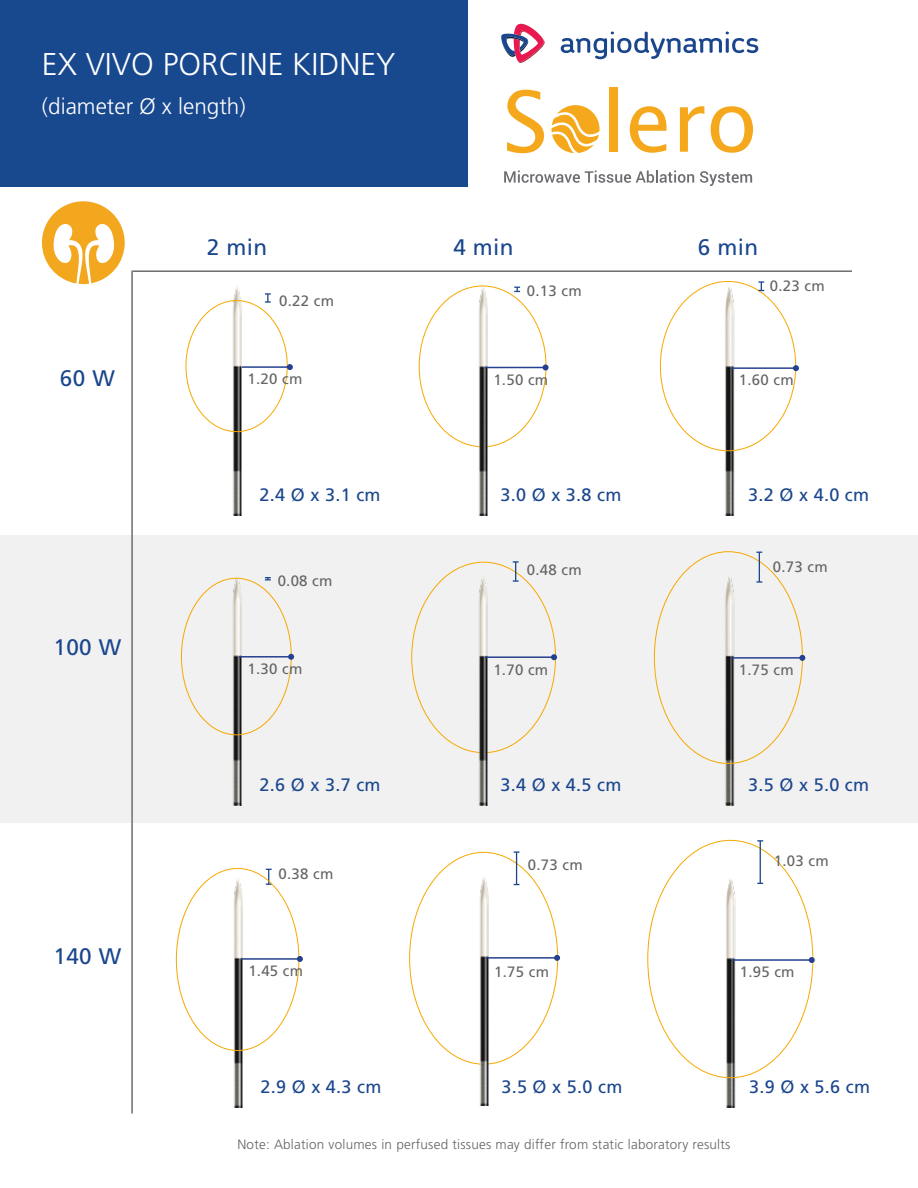
<style>
.page{position:relative;width:918px;height:1188px;background:#fff}
.page>*{position:absolute;margin:0;border:0;box-sizing:border-box;transform-origin:0 0}
.t1{font:300 31.5px "Frutiger LT Std";color:#fff}
.t2{font:22.5px "Frutiger LT Std";letter-spacing:.015em;color:#1a468d}
.t3{font:300 22.5px "Frutiger LT Std";color:#fff}
.t4{font:18px "Frutiger LT Std";letter-spacing:.015em;color:#1a468d}
.t5{font:15px "Frutiger LT Std";letter-spacing:.015em;color:#636563}
.t6{font:300 13.5px "Frutiger LT Std";letter-spacing:.015em;color:#636563}
</style>
<div class="page">
<div style="left:0;top:535px;width:918px;height:288px;background:#f1f1f2"></div>
<svg style="left:266px;top:869px;width:6px;height:5px"></svg>
<img style="left:185px;top:286px;width:103px;height:229px">
<img style="left:181px;top:576px;width:111px;height:229px">
<img style="left:175px;top:874px;width:119px;height:233px">
<img style="left:701px;top:281px;width:48px;height:234px">
<img style="left:701px;top:551px;width:48px;height:254px">
<img style="left:702px;top:879px;width:48px;height:228px">
<img style="left:418px;top:285px;width:122px;height:230px">
<img style="left:411px;top:561px;width:129px;height:244px">
<img style="left:412px;top:851px;width:129px;height:255px">
<svg style="left:758px;top:281px;width:6px;height:10px"></svg>
<hr style="left:759px;top:552px;width:1px;height:30px;background:#1a468d">
<hr style="left:760px;top:841px;width:1px;height:42px;background:#1a468d">
<svg style="left:514px;top:287px;width:6px;height:5px"></svg>
<svg style="left:513px;top:561px;width:6px;height:21px"></svg>
<hr style="left:516px;top:852px;width:1px;height:33px;background:#1a468d">
<svg style="left:42px;top:201px;width:83px;height:83px"></svg>
<div style="left:0;top:0;width:468px;height:186px;background:#18488e"></div>
<hr style="left:485px;top:367px;width:61px;height:1px;background:#25408f">
<svg style="left:543px;top:364px;width:6px;height:6px"></svg>
<hr style="left:485px;top:656px;width:69px;height:2px;background:#25408f">
<svg style="left:551px;top:654px;width:6px;height:6px"></svg>
<hr style="left:486px;top:957px;width:71px;height:2px;background:#25408f">
<svg style="left:554px;top:955px;width:6px;height:6px"></svg>
<hr style="left:133px;top:270px;width:719px;height:2px;background:#6d6e71">
<hr style="left:242px;top:366px;width:48px;height:2px;background:#25408f">
<svg style="left:287px;top:364px;width:6px;height:6px"></svg>
<hr style="left:239px;top:656px;width:52px;height:2px;background:#25408f">
<svg style="left:288px;top:654px;width:6px;height:6px"></svg>
<hr style="left:241px;top:958px;width:59px;height:2px;background:#25408f">
<svg style="left:297px;top:956px;width:6px;height:6px"></svg>
<hr style="left:131px;top:270px;width:2px;height:844px;background:#6d6e71">
<hr style="left:731px;top:367px;width:65px;height:2px;background:#25408f">
<svg style="left:793px;top:365px;width:6px;height:6px"></svg>
<hr style="left:731px;top:657px;width:71px;height:2px;background:#25408f">
<svg style="left:799px;top:655px;width:6px;height:6px"></svg>
<hr style="left:732px;top:959px;width:80px;height:2px;background:#25408f">
<svg style="left:809px;top:957px;width:6px;height:6px"></svg>
<svg style="left:507px;top:90px;width:37px;height:63px"></svg>
<div style="left:609px;top:87px;width:8px;height:65px;background:#f5a81c"></div>
<svg style="left:630px;top:106px;width:37px;height:47px"></svg>
<svg style="left:680px;top:106px;width:24px;height:46px"></svg>
<svg style="left:711px;top:106px;width:42px;height:47px"></svg>
<svg style="left:504px;top:171px;width:190px;height:12px"></svg>
<svg style="left:700px;top:171px;width:52px;height:15px"></svg>
<svg style="left:551px;top:105px;width:49px;height:48px"></svg>
<svg style="left:501px;top:24px;width:44px;height:39px"></svg>
<svg style="left:561px;top:32px;width:197px;height:27px"></svg>
<h1 class="t1" style="left:42px;top:46px;width:355px">EX VIVO PORCINE KIDNEY</h1>
<h2 class="t3" style="left:42px;top:93px;width:205px">(diameter Ø x length)</h2>
<h2 class="t2" style="left:60px;top:365px;width:56px">60 W</h2>
<h2 class="t2" style="left:53px;top:634px;width:69px">100 W</h2>
<h2 class="t2" style="left:53px;top:943px;width:69px">140 W</h2>
<h2 class="t2" style="left:207px;top:234px;width:62px">2 min</h2>
<h2 class="t2" style="left:453px;top:234px;width:62px">4 min</h2>
<h2 class="t2" style="left:698px;top:234px;width:62px">6 min</h2>
<p class="t5" style="left:279px;top:292px;width:56px">0.22 cm</p>
<p class="t5" style="left:527px;top:282px;width:56px">0.13 cm</p>
<p class="t5" style="left:770px;top:277px;width:56px">0.23 cm</p>
<p class="t5" style="left:247px;top:370px;width:56px">1.20 cm</p>
<p class="t5" style="left:493px;top:371px;width:56px">1.50 cm</p>
<p class="t5" style="left:739px;top:371px;width:56px">1.60 cm</p>
<p class="t4" style="left:260px;top:484px;width:123px">2.4 Ø x 3.1 cm</p>
<p class="t4" style="left:501px;top:484px;width:123px">3.0 Ø x 3.8 cm</p>
<p class="t4" style="left:748px;top:484px;width:123px">3.2 Ø x 4.0 cm</p>
<p class="t5" style="left:278px;top:572px;width:56px">0.08 cm</p>
<p class="t5" style="left:527px;top:561px;width:56px">0.48 cm</p>
<p class="t5" style="left:773px;top:558px;width:56px">0.73 cm</p>
<p class="t5" style="left:247px;top:660px;width:56px">1.30 cm</p>
<p class="t5" style="left:493px;top:661px;width:56px">1.70 cm</p>
<p class="t5" style="left:739px;top:661px;width:56px">1.75 cm</p>
<p class="t4" style="left:260px;top:774px;width:123px">2.6 Ø x 3.7 cm</p>
<p class="t4" style="left:501px;top:774px;width:123px">3.4 Ø x 4.5 cm</p>
<p class="t4" style="left:748px;top:774px;width:123px">3.5 Ø x 5.0 cm</p>
<p class="t5" style="left:279px;top:865px;width:56px">0.38 cm</p>
<p class="t5" style="left:528px;top:856px;width:56px">0.73 cm</p>
<p class="t5" style="left:774px;top:852px;width:56px">1.03 cm</p>
<p class="t5" style="left:248px;top:962px;width:56px">1.45 cm</p>
<p class="t5" style="left:494px;top:963px;width:56px">1.75 cm</p>
<p class="t5" style="left:740px;top:963px;width:56px">1.95 cm</p>
<p class="t4" style="left:261px;top:1076px;width:123px">2.9 Ø x 4.3 cm</p>
<p class="t4" style="left:501px;top:1076px;width:123px">3.5 Ø x 5.0 cm</p>
<p class="t6" style="left:237px;top:1137px;width:495px">Note: Ablation volumes in perfused tissues may differ from static laboratory results</p>
<p class="t4" style="left:749px;top:1076px;width:123px">3.9 Ø x 5.6 cm</p>
</div>
